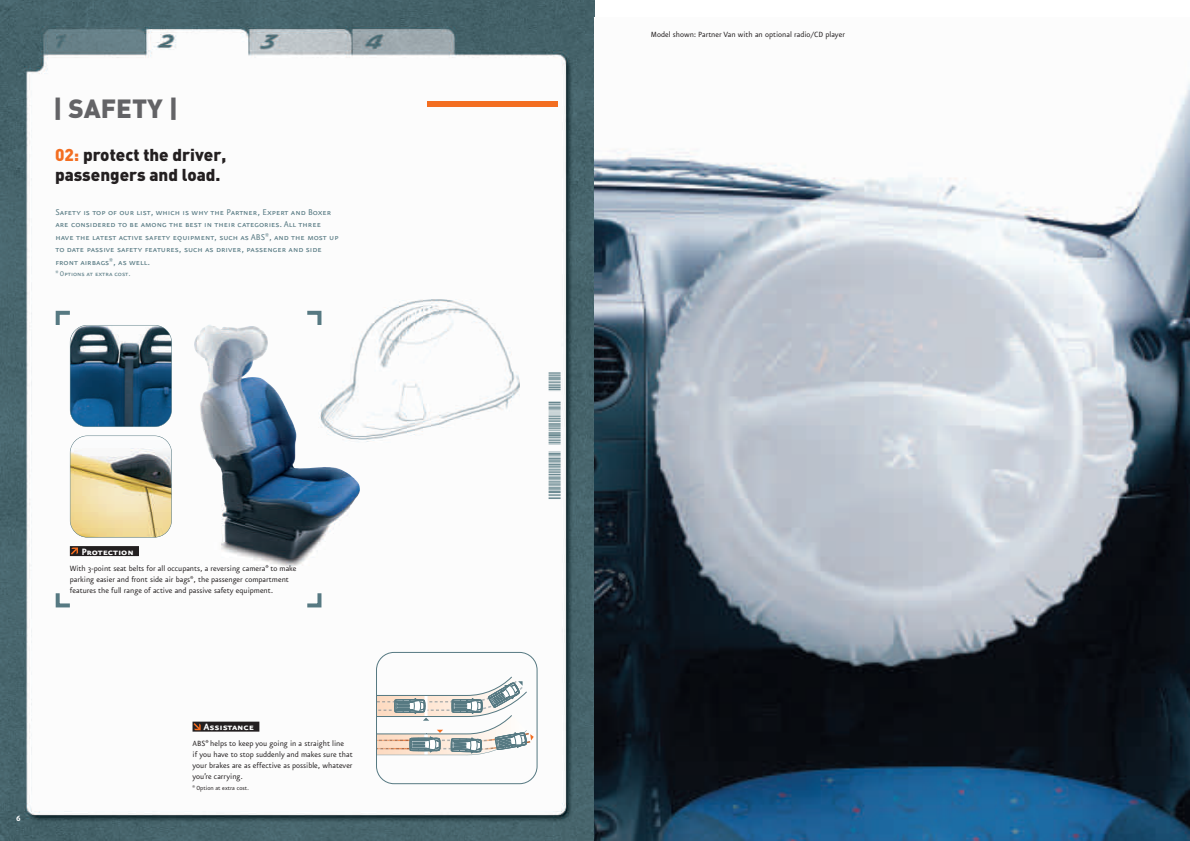
<style>
.page{position:relative;width:1190px;height:841px;background:#fff}
.page>*{position:absolute;margin:0;border:0;box-sizing:border-box;transform-origin:0 0}
.t1{font:900 26px "DIN";color:#636366}
.t2{font:900 17px/20.4px "DIN";color:#231f20}
.t3{font:11px "Eureka Sans Bold Caps";letter-spacing:-.01em;color:#fff}
.t4{font:10px/12.4px "Eureka Sans Regular Caps";color:#567982}
.t5{font:9px/11px "Eureka Sans";color:#231f20}
.t6{font:9px "Eureka Sans Bold Caps";color:#fff}
.t7{font:8px "Eureka Sans Regular Caps";color:#567982}
.t8{font:7px "Eureka Sans";color:#231f20}
.s1{color:#f36e21}
</style>
<div class="page">
<img style="left:0;top:0;width:594px;height:841px">
<img style="left:304px;top:293px;width:234px;height:149px">
<svg style="left:549px;top:451px;width:12px;height:48px"></svg>
<svg style="left:549px;top:401px;width:12px;height:44px"></svg>
<svg style="left:549px;top:372px;width:12px;height:20px"></svg>
<img style="left:594px;top:82px;width:596px;height:759px">
<div style="left:427px;top:101px;width:130px;height:6px;background:#f36e21"></div>
<img style="left:70px;top:325px;width:102px;height:102px;border-radius:17px">
<div style="left:70px;top:325px;width:102px;height:102px;border:1px solid #567982;border-radius:18px"></div>
<img style="left:70px;top:436px;width:102px;height:101px;border-radius:17px">
<div style="left:70px;top:436px;width:102px;height:102px;border:1px solid #567982;border-radius:18px"></div>
<img style="left:193px;top:324px;width:167px;height:256px">
<div style="left:70px;top:546px;width:69px;height:10px;background:#231f20"></div>
<svg style="left:71px;top:548px;width:7px;height:7px"></svg>
<svg style="left:376px;top:652px;width:162px;height:132px"></svg>
<div style="left:193px;top:722px;width:66px;height:10px;background:#231f20"></div>
<svg style="left:194px;top:723px;width:7px;height:7px"></svg>
<svg style="left:54px;top:309px;width:20px;height:20px"></svg>
<svg style="left:303px;top:309px;width:20px;height:20px"></svg>
<svg style="left:54px;top:589px;width:20px;height:20px"></svg>
<svg style="left:303px;top:589px;width:20px;height:20px"></svg>
<h1 class="t1" style="left:53px;top:99px;width:127px">| SAFETY |</h1>
<h2 class="t2" style="left:55px;top:146px;width:173px"><span class="s1">02:</span> protect the driver, passengers and load.</h2>
<p class="t4" style="left:55px;top:205px;width:285px">Safety is top of our list, which is why the Partner, Expert and Boxer are considered to be among the best in their categories. All three have the latest active safety equipment, such as ABS*, and the most up to date passive safety features, such as driver, passenger and side front airbags*, as well.</p>
<p class="t7" style="left:55px;top:268px;width:77px">* Options at extra cost.</p>
<p class="t3" style="left:81px;top:544px;width:54px">Protection</p>
<p class="t5" style="left:70px;top:562px;width:228px">With 3-point seat belts for all occupants, a reversing camera* to make parking easier and front side air bags*, the passenger compartment features the full range of active and passive safety equipment.</p>
<p class="t6" style="left:16px;top:813px;width:6px">6</p>
<p class="t3" style="left:204px;top:720px;width:52px">Assistance</p>
<p class="t5" style="left:193px;top:738px;width:162px">ABS* helps to keep you going in a straight line<br>if you have to stop suddenly and makes sure that your brakes are as effective as possible, whatever you’re carrying.</p>
<p class="t8" style="left:193px;top:784px;width:58px">* Option at extra cost.</p>
<p class="t5" style="left:651px;top:28px;width:196px">Model shown: Partner Van with an optional radio/CD player</p>
</div>
